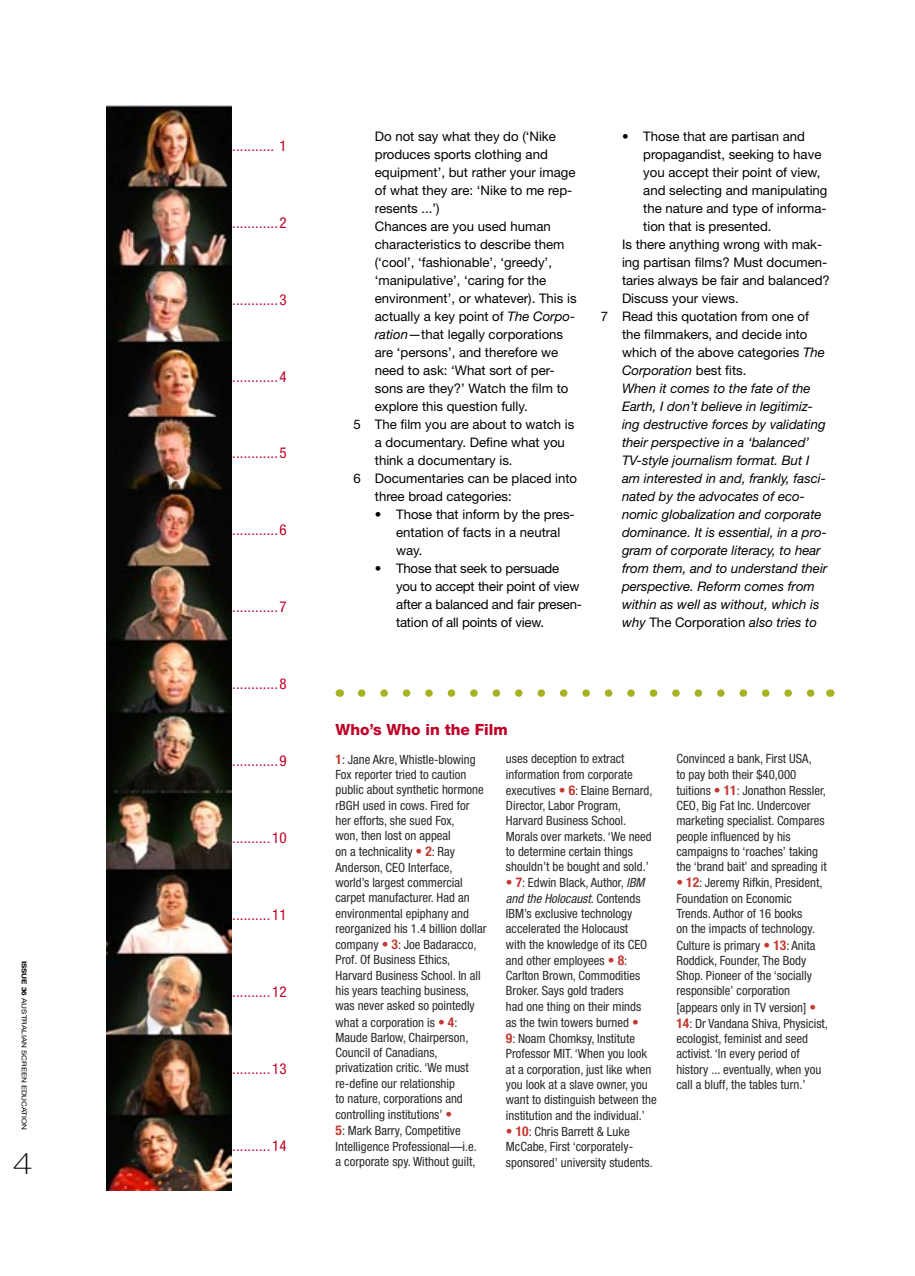
<style>
.page{position:relative;width:915px;height:1276px;background:#fff}
.page>*{position:absolute;margin:0;border:0;box-sizing:border-box;transform-origin:0 0}
.t1{font:100 30px "Helvetica Neue";color:#000;scale:1.2 1}
.C__SUBHEADING_1{font:800 15.45px "Helvetica Neue";color:#be0027}
.box_body{font:condensed 15px "Helvetica Neue";letter-spacing:.015em;color:#be0027}
.B__Bullets_1st{font:13.2px/18px "Helvetica Neue";color:#000}
.B__Bullets_1st-2{font:italic 13.2px/18px "Helvetica Neue";color:#000}
.B__Bullets_indent_1st{font:13.2px/18px "Helvetica Neue";color:#000}
.Captions{font:condensed 12.75px/15.5px "Helvetica Neue";color:#2a2a2a}
.t2{font:6.75px "Helvetica Neue";color:#000;scale:1.2 1}
.s1{font-weight:700}
.s2{font-style:italic}
.s3{font-style:normal}
.s4{font-weight:700;font-size:13.5px;color:#c43a32}
</style>
<div class="page">
<img style="left:106px;top:105px;width:126px;height:1086px">
<svg style="left:361px;top:689px;width:454px;height:8px"></svg>
<p class="t2" style="left:28px;top:960px;width:143px;rotate:90deg"><span class="s1">ISSUE 36</span> AUSTRALIAN SCREEN EDUCATION</p>
<p class="t1" style="left:13px;top:1146px;width:18px">4</p>
<p class="box_body" style="left:228px;top:137px;width:60px">............ 1</p>
<p class="box_body" style="left:228px;top:214px;width:60px">.............2</p>
<p class="box_body" style="left:228px;top:291px;width:60px">.............3</p>
<p class="box_body" style="left:228px;top:367px;width:60px">.............4</p>
<p class="box_body" style="left:228px;top:444px;width:60px">.............5</p>
<p class="box_body" style="left:228px;top:521px;width:60px">.............6</p>
<p class="box_body" style="left:228px;top:598px;width:60px">.............7</p>
<p class="box_body" style="left:228px;top:675px;width:60px">.............8</p>
<p class="box_body" style="left:228px;top:752px;width:60px">.............9</p>
<p class="box_body" style="left:228px;top:829px;width:60px">...........10</p>
<p class="box_body" style="left:228px;top:906px;width:60px">...........11</p>
<p class="box_body" style="left:228px;top:983px;width:60px">...........12</p>
<p class="box_body" style="left:228px;top:1059px;width:60px">...........13</p>
<p class="box_body" style="left:228px;top:1136px;width:60px">...........14</p>
<p class="B__Bullets_1st" style="left:375px;top:127px;width:202px">Do not say what they do (‘Nike produces sports clothing and equipment’, but rather your image of what they are: ‘Nike to me rep&shy;resents ...’)</p>
<p class="B__Bullets_1st" style="left:375px;top:217px;width:203px">Chances are you used human characteristics to describe them (‘cool’, ‘fashionable’, ‘greedy’, ‘manipulative’, ‘caring for the environment’, or whatever). This is actually a key point of <span class="s2">The Corpo&shy;ration</span>—that legally corporations are ‘persons’, and therefore we need to ask: ‘What sort of per&shy;sons are they?’ Watch the film to explore this question fully.</p>
<p class="B__Bullets_1st" style="left:375px;top:415px;width:201px;text-indent:-21px">5 The film you are about to watch is a documentary. Define what you think a documentary is.</p>
<p class="B__Bullets_1st" style="left:375px;top:469px;width:204px;text-indent:-21px">6 Documentaries can be placed into three broad categories:</p>
<p class="B__Bullets_indent_1st" style="left:396px;top:505px;width:180px;text-indent:-21px">• Those that inform by the pres&shy;entation of facts in a neutral way.</p>
<p class="B__Bullets_indent_1st" style="left:396px;top:559px;width:187px;text-indent:-21px">• Those that seek to persuade you to accept their point of view after a balanced and fair presen&shy;tation of all points of view.</p>
<p class="B__Bullets_indent_1st" style="left:643px;top:127px;width:186px;text-indent:-21px">• Those that are partisan and propagandist, seeking to have you accept their point of view, and selecting and manipulating the nature and type of informa&shy;tion that is presented.</p>
<p class="B__Bullets_1st" style="left:621px;top:235px;width:209px">Is there anything wrong with mak&shy;ing partisan films? Must documen&shy;taries always be fair and balanced?<br>Discuss your views.</p>
<p class="B__Bullets_1st" style="left:621px;top:307px;width:204px;text-indent:-21px">7 Read this quotation from one of the filmmakers, and decide into which of the above categories <span class="s2">The<br>Corporation</span> best fits.</p>
<p class="B__Bullets_1st-2" style="left:621px;top:379px;width:207px">When it comes to the fate of the Earth, I don’t believe in legitimiz&shy;ing destructive forces by validating their perspective in a ‘balanced’ TV-style journalism format. But I am interested in and, frankly, fasci&shy;nated by the advocates of eco&shy;nomic globalization and corporate dominance. It is essential, in a pro&shy;gram of corporate literacy, to hear from them, and to understand their perspective. Reform comes from within as well as without, which is why <span class="s3">The Corporation</span> also tries to</p>
<p class="C__SUBHEADING_1" style="left:335px;top:720px;width:173px">Who’s Who in the Film</p>
<p class="Captions" style="left:335px;top:751px;width:152px"><span class="s4">1</span>: Jane Akre, Whistle-blowing<br>Fox reporter tried to caution public about synthetic hormone rBGH used in cows. Fired for her efforts, she sued Fox,<br>won, then lost on appeal<br>on a technicality <span class="s4">• 2</span>: Ray<br>Anderson, CEO Interface, world’s largest commercial carpet manufacturer. Had an environmental epiphany and reorganized his 1.4 billion dollar company <span class="s4">• 3</span>: Joe Badaracco,<br>Prof. Of Business Ethics,<br>Harvard Business School. In all his years teaching business, was never asked so pointedly what a corporation is <span class="s4">• 4</span>:<br>Maude Barlow, Chairperson,<br>Council of Canadians, privatization critic. ‘We must re-define our relationship<br>to nature, corporations and controlling institutions’ <span class="s4">•<br>5</span>: Mark Barry, Competitive<br>Intelligence Professional—i.e.<br>a corporate spy. Without guilt,</p>
<p class="Captions" style="left:506px;top:751px;width:148px">uses deception to extract information from corporate executives <span class="s4">• 6</span>: Elaine Bernard,<br>Director, Labor Program,<br>Harvard Business School.<br>Morals over markets. ‘We need to determine certain things shouldn’t be bought and sold.’</p>
<p class="Captions" style="left:506px;top:875px;width:152px"><span class="s4">• 7</span>: Edwin Black, Author, <span class="s2">IBM and the Holocaust</span>. Contends<br>IBM’s exclusive technology accelerated the Holocaust<br>with the knowledge of its CEO and other employees <span class="s4">• 8</span>:<br>Carlton Brown, Commodities<br>Broker. Says gold traders<br>had one thing on their minds<br>as the twin towers burned <span class="s4">•<br>9</span>: Noam Chomksy, Institute<br>Professor MIT. ‘When you look at a corporation, just like when you look at a slave owner, you want to distinguish between the institution and the individual.’</p>
<p class="Captions" style="left:506px;top:1123px;width:148px"><span class="s4">• 10</span>: Chris Barrett &amp; Luke<br>McCabe, First ‘corporately&shy;sponsored’ university students.</p>
<p class="Captions" style="left:676px;top:751px;width:152px">Convinced a bank, First USA,<br>to pay both their $40,000 tuitions <span class="s4">• 11</span>: Jonathon Ressler,<br>CEO, Big Fat Inc. Undercover marketing specialist. Compares people influenced by his campaigns to ‘roaches’ taking the ‘brand bait’ and spreading it</p>
<p class="Captions" style="left:676px;top:875px;width:153px"><span class="s4">• 12</span>: Jeremy Rifkin, President,<br>Foundation on Economic<br>Trends. Author of 16 books<br>on the impacts of technology.<br>Culture is primary <span class="s4">• 13</span>: Anita<br>Roddick, Founder, The Body<br>Shop. Pioneer of the ‘socially responsible’ corporation [appears only in TV version] <span class="s4">•<br>14</span>: Dr Vandana Shiva, Physicist, ecologist, feminist and seed activist. ‘In every period of history ... eventually, when you call a bluff, the tables turn.’</p>
</div>
